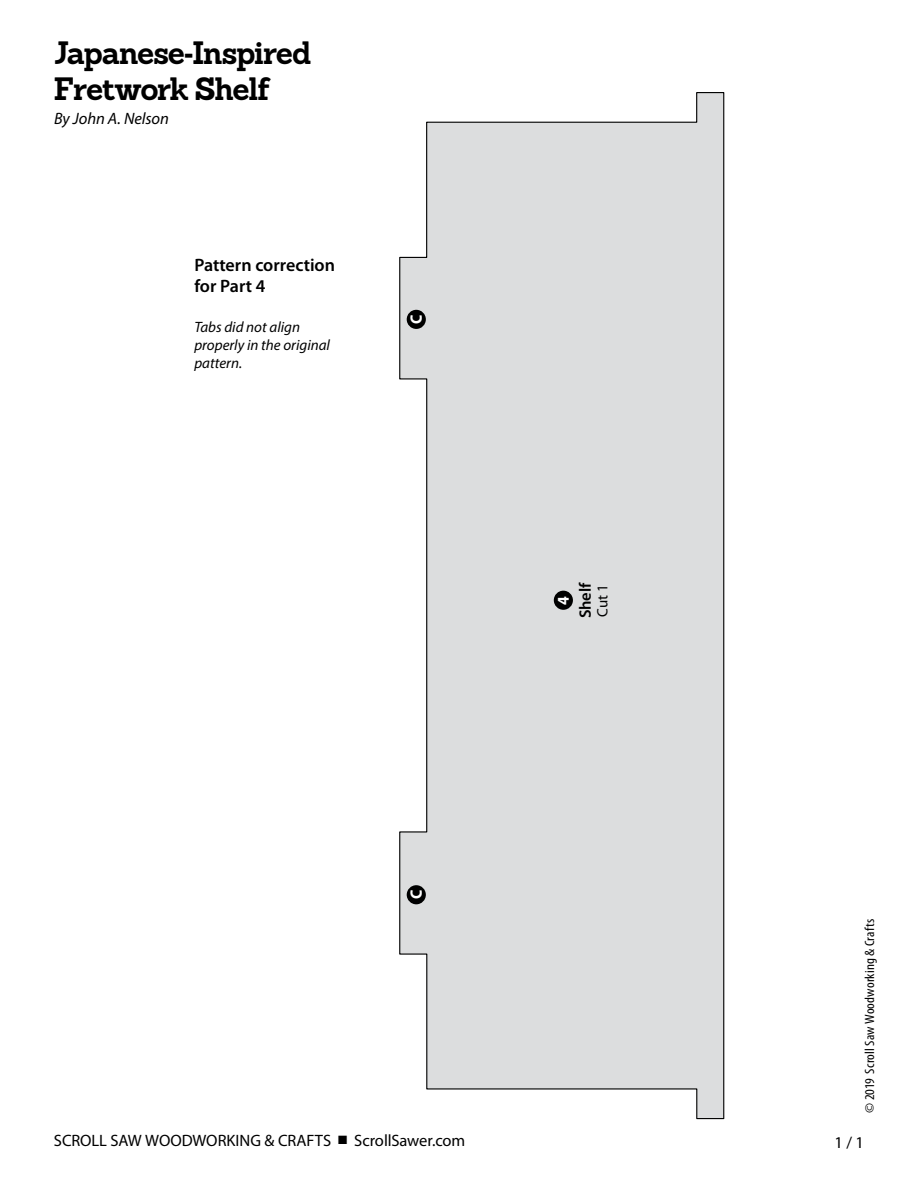
<style>
.page{position:relative;width:918px;height:1188px;background:#fff}
.page>*{position:absolute;margin:0;border:0;box-sizing:border-box;transform-origin:0 0}
.t1{font:700 31.5px/36.3px "Sanchez";letter-spacing:-.035em;color:#000}
.t2{font:600 18px/21.6px "Myriad Pro";color:#000}
.t3{font:16.5px "Myriad Pro";letter-spacing:-.005em;color:#000}
.t4{font:italic 16.5px "Myriad Pro";letter-spacing:-.005em;color:#000}
.t5{font:600 16.5px "Myriad Pro";color:#000}
.t6{font:700 16.5px "Myriad Pro";color:#fff;scale:.95 1}
.t7{font:italic 15px/18px "Myriad Pro";color:#000}
.t8{font:15px "Myriad Pro";color:#000}
.t9{font:condensed 13.5px "Myriad Pro";letter-spacing:.01em;color:#000;scale:1.1 1}
</style>
<div class="page">
<svg style="left:399px;top:92px;width:326px;height:1028px;background:#dededf"></svg>
<div style="left:407px;top:885px;width:19px;height:19px;background:#000;border-radius:50%"></div>
<div style="left:407px;top:310px;width:19px;height:19px;background:#000;border-radius:50%"></div>
<div style="left:554px;top:591px;width:19px;height:19px;background:#000;border-radius:50%"></div>
<h1 class="t1" style="left:54px;top:34px;width:259px">Japanese-Inspired<br>Fretwork Shelf</h1>
<p class="t4" style="left:54px;top:108px;width:116px">By John A. Nelson</p>
<p class="t2" style="left:194px;top:253px;width:142px">Pattern correction for Part 4</p>
<p class="t7" style="left:194px;top:317px;width:137px">Tabs did not align properly in the original pattern.</p>
<p class="t6" style="left:406px;top:324px;width:11px;rotate:-90deg">C</p>
<p class="t6" style="left:406px;top:899px;width:11px;rotate:-90deg">C</p>
<p class="t6" style="left:553px;top:605px;width:11px;rotate:-90deg">4</p>
<p class="t5" style="left:575px;top:618px;width:38px;rotate:-90deg">Shelf</p>
<p class="t8" style="left:593px;top:617px;width:34px;rotate:-90deg">Cut 1</p>
<p class="t9" style="left:862px;top:1113px;width:178px;rotate:-90deg">© 2019 Scroll Saw Woodworking &amp; Crafts</p>
<p class="t3" style="left:54px;top:1130px;width:413px">SCROLL SAW WOODWORKING &amp; CRAFTS ■ ScrollSawer.com</p>
<p class="t3" style="left:834px;top:1132px;width:31px">1 / 1</p>
</div>
